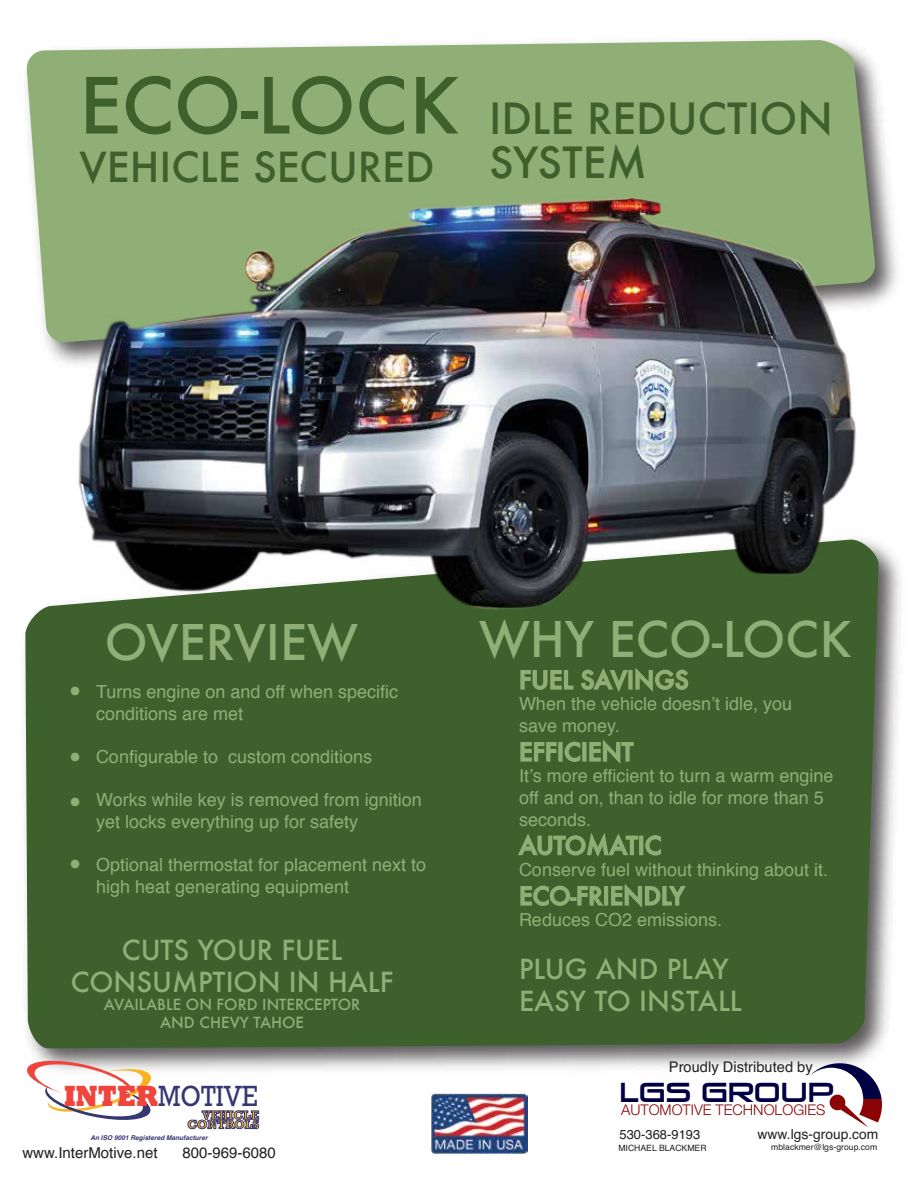
<style>
.page{position:relative;width:918px;height:1188px;background:#fff}
.page>*{position:absolute;margin:0;border:0;box-sizing:border-box;transform-origin:0 0}
.t1{font:500 75px "Futura";color:#3e602d}
.t2{font:500 48px "Futura";color:#90af76}
.t3{font:500 42px/45px "Futura";color:#3e602d}
.t4{font:500 40.5px "Futura";color:#3e602d}
.t5{font:39px/65.8px "Helvetica";color:#90af75}
.t6{font:29.7px "Rockwell";color:#363771;scale:.86 1}
.t7{font:500 27px/32.4px "Futura";color:#90af76;text-align:center}
.t8{font:500 27px/32.4px "Futura";color:#90af75}
.t9{font:25.95px "Venus Rising";color:#000043}
.t10{font:500 24px "Futura";color:#90af75}
.t11{font:18px/21.6px "Helvetica";color:#90af76}
.t12{font:18px/21.6px "Helvetica";color:#90af75}
.t13{font:500 15px/18px "Futura";color:#90af76;text-align:center}
.t14{font:15px "Helvetica";color:#231f20}
.t15{font:300 14.7px "Helvetica Neue";color:#8b0304}
.t16{font:14.7px "Helvetica";color:#231f20}
.t17{font:13.8px "Helvetica";color:#231f20}
.t18{font:13.05px "Helvetica";color:#231f20}
.t19{font:700 12.3px/9.3px "Rockwell";color:#fbb41e;text-align:right}
.t20{font:8.7px "Helvetica";color:#231f20}
.t21{font:italic 700 6.6px "Helvetica";color:#353471}
.s1{font-weight:800;color:#ef453c}
</style>
<div class="page">
<img style="left:431px;top:1093px;width:97px;height:60px">
<img style="left:46px;top:75px;width:851px;height:289px">
<svg style="left:26px;top:39px;width:850px;height:304px;fill:#90af77"></svg>
<img style="left:32px;top:544px;width:869px;height:527px">
<div style="left:24px;top:539px;width:854px;height:510px;background:#3e602d"></div>
<svg style="left:520px;top:669px;width:54px;height:22px"></svg>
<svg style="left:580px;top:666px;width:49px;height:28px"></svg>
<div style="left:628px;top:670px;width:5px;height:20px;border:2px solid #90af75"></div>
<svg style="left:635px;top:666px;width:54px;height:28px"></svg>
<svg style="left:520px;top:741px;width:37px;height:21px"></svg>
<div style="left:558px;top:742px;width:5px;height:20px;border:2px solid #90af75"></div>
<svg style="left:564px;top:741px;width:17px;height:22px"></svg>
<div style="left:582px;top:742px;width:5px;height:20px;border:2px solid #90af75"></div>
<svg style="left:589px;top:738px;width:46px;height:28px"></svg>
<svg style="left:517px;top:830px;width:122px;height:29px"></svg>
<div style="left:639px;top:836px;width:4px;height:19px;border:2px solid #90af75"></div>
<svg style="left:645px;top:835px;width:17px;height:21px"></svg>
<svg style="left:520px;top:882px;width:167px;height:28px"></svg>
<svg style="left:27px;top:1061px;width:127px;height:59px"></svg>
<svg style="left:188px;top:1111px;width:71px;height:18px"></svg>
<svg style="left:809px;top:1063px;width:73px;height:64px"></svg>
<img style="left:72px;top:185px;width:792px;height:432px">
<h1 class="t1" style="left:80px;top:54px;width:381px">ECO-LOCK</h1>
<h3 class="t4" style="left:80px;top:139px;width:357px">VEHICLE SECURED</h3>
<h3 class="t3" style="left:489px;top:95px;width:345px">IDLE REDUCTION<br>SYSTEM</h3>
<h3 class="t5" style="left:68px;top:660px;width:15px">• •</h3>
<h3 class="t5" style="left:68px;top:772px;width:15px;line-height:61.9px">• •</h3>
<h2 class="t2" style="left:105px;top:609px;width:255px">OVERVIEW</h2>
<h2 class="t2" style="left:479px;top:606px;width:374px">WHY ECO-LOCK</h2>
<h3 class="t10" style="left:519px;top:663px;width:171px">FUEL SAVINGS</h3>
<p class="t12" style="left:519px;top:694px;width:275px">When the vehicle doesn’t idle, you save money.</p>
<h3 class="t10" style="left:519px;top:735px;width:116px">EFFICIENT</h3>
<p class="t12" style="left:519px;top:766px;width:316px">It’s more efficient to turn a warm engine off and on, than to idle for more than 5 seconds.</p>
<h3 class="t10" style="left:519px;top:829px;width:144px">AUTOMATIC</h3>
<p class="t12" style="left:519px;top:859px;width:311px">Conserve fuel without thinking about it.</p>
<h3 class="t10" style="left:519px;top:879px;width:167px">ECO-FRIENDLY</h3>
<p class="t12" style="left:519px;top:910px;width:205px">Reduces CO2 emissions.</p>
<p class="t11" style="left:96px;top:682px;width:304px">Turns engine on and off when specific conditions are met</p>
<p class="t11" style="left:96px;top:746px;width:278px">Configurable to custom conditions</p>
<p class="t11" style="left:96px;top:790px;width:327px">Works while key is removed from ignition yet locks everything up for safety</p>
<p class="t11" style="left:96px;top:854px;width:332px">Optional thermostat for placement next to high heat generating equipment</p>
<h3 class="t7" style="left:71px;top:933px;width:324px">CUTS YOUR FUEL<br>CONSUMPTION IN HALF</h3>
<p class="t13" style="left:104px;top:995px;width:258px">AVAILABLE ON FORD INTERCEPTOR<br>AND CHEVY TAHOE</p>
<h3 class="t6" style="left:64px;top:1079px;width:227px"><span class="s1">INTER</span>MOTIVE</h3>
<p class="t21" style="left:90px;top:1133px;width:119px">An ISO 9001 Registered Manufacturer</p>
<p class="t14" style="left:22px;top:1141px;width:137px">www.InterMotive.net</p>
<p class="t14" style="left:183px;top:1141px;width:95px">800-969-6080</p>
<p class="t19" style="left:187px;top:1111px;width:73px">VEHICLE<br>CONTROLS</p>
<h3 class="t8" style="left:519px;top:952px;width:224px">PLUG AND PLAY<br>EASY TO INSTALL</h3>
<p class="t16" style="left:669px;top:1055px;width:145px">Proudly Distributed by</p>
<h3 class="t9" style="left:619px;top:1077px;width:216px">LGS GROUP</h3>
<p class="t15" style="left:621px;top:1098px;width:206px">AUTOMOTIVE TECHNOLOGIES</p>
<p class="t18" style="left:619px;top:1124px;width:82px">530-368-9193</p>
<p class="t17" style="left:758px;top:1123px;width:122px">www.lgs-group.com</p>
<p class="t20" style="left:618px;top:1142px;width:90px">MICHAEL BLACKMER</p>
<p class="t20" style="left:771px;top:1140px;width:107px">mblackmer@lgs-group.com</p>
</div>
